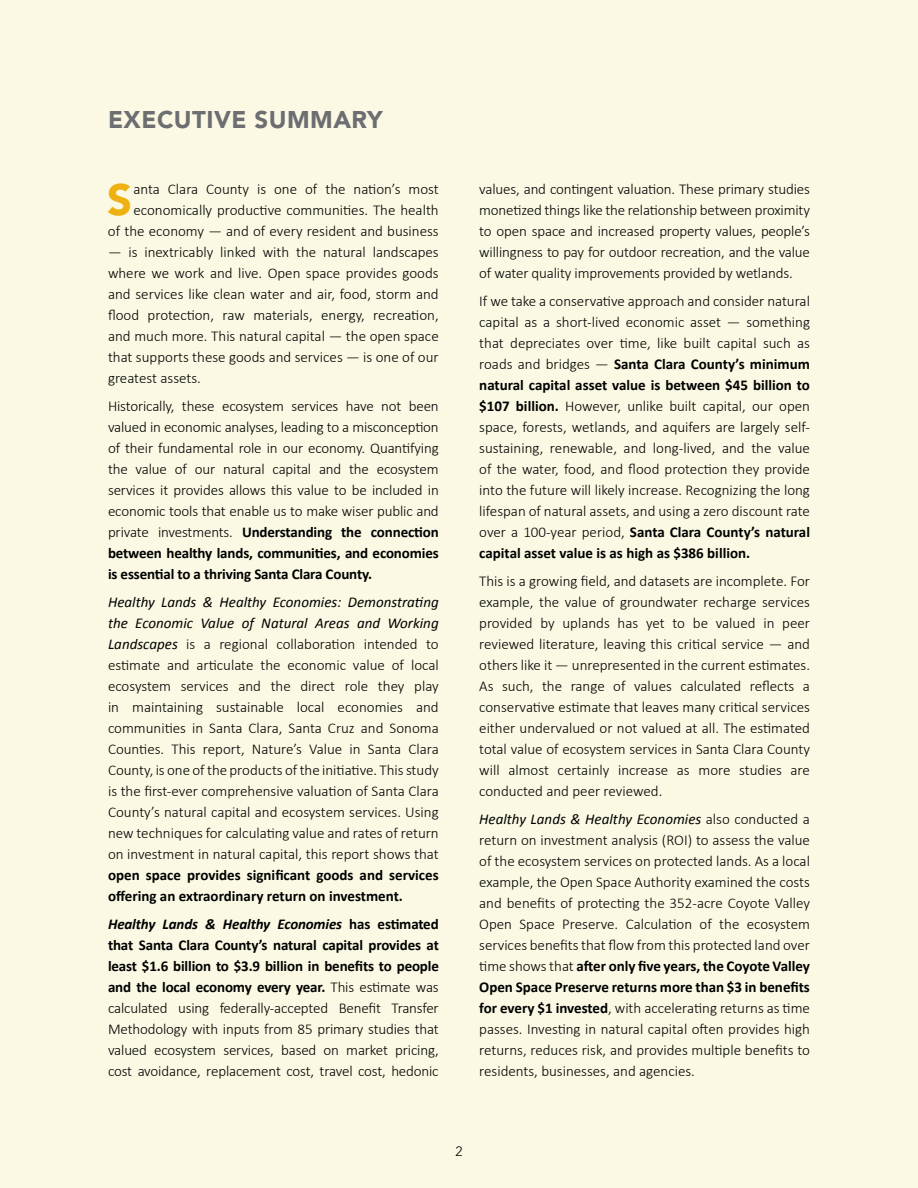
<style>
.page{position:relative;width:918px;height:1188px;background:#fbf9e3}
.page>*{position:absolute;margin:0;border:0;box-sizing:border-box;transform-origin:0 0}
.t1{font:900 43.5px "Avenir";color:#eeb111}
.t2{font:900 24px "Avenir";letter-spacing:.02em;color:#6d6e71}
.t3{font:300 15px/21px "Calibri";color:#000;text-align:justify}
.t4{font:700 15px/21px "Calibri";color:#000}
.t5{font:300 13.5px "Avenir";color:#000}
.s1{font-weight:700}
.s2{font-weight:400;font-style:italic}
.s3{font-weight:700;font-style:italic}
</style>
<div class="page">
<h2 class="t2" style="left:108px;top:105px;width:276px">EXECUTIVE SUMMARY</h2>
<h1 class="t1" style="left:107px;top:174px;width:26px">S</h1>
<p class="t3" style="left:108px;top:178px;width:332px;text-align:right">anta Clara County is one of the nation’s most economically productive communities. The health<br>of the economy — and of every resident and business</p>
<p class="t3" style="left:108px;top:241px;width:332px">— is inextricably linked with the natural landscapes where we work and live. Open space provides goods and services like clean water and air, food, storm and flood protection, raw materials, energy, recreation, and much more. This natural capital — the open space that supports these goods and services — is one of our greatest assets.</p>
<p class="t3" style="left:108px;top:395px;width:332px">Historically, these ecosystem services have not been valued in economic analyses, leading to a misconception of their fundamental role in our economy. Quantifying the value of our natural capital and the ecosystem services it provides allows this value to be included in economic tools that enable us to make wiser public and private investments. <span class="s1">Understanding the connection between healthy lands, communities, and economies is essential to a thriving Santa Clara County.</span></p>
<p class="t3" style="left:108px;top:591px;width:332px"><span class="s2">Healthy Lands &amp; Healthy Economies: Demonstrating the Economic Value of Natural Areas and Working Landscapes</span> is a regional collaboration intended to estimate and articulate the economic value of local ecosystem services and the direct role they play in maintaining sustainable local economies and communities in Santa Clara, Santa Cruz and Sonoma Counties. This report, Nature’s Value in Santa Clara County, is one ofthe products ofthe initiative. Thisstudy is the first-ever comprehensive valuation of Santa Clara County’s natural capital and ecosystem services. Using new techniques for calculating value and rates of return on investment in natural capital, this report shows that</p>
<p class="t4" style="left:108px;top:865px;width:332px">open space provides significant goods and services offering an extraordinary return on investment.</p>
<p class="t3" style="left:108px;top:913px;width:332px"><span class="s3">Healthy Lands &amp; Healthy Economies</span> <span class="s1">has estimated that Santa Clara County’s natural capital provides at least $1.6 billion to $3.9 billion in benefits to people and the local economy every year.</span> This estimate was calculated using federally-accepted Benefit Transfer Methodology with inputs from 85 primary studies that valued ecosystem services, based on market pricing, cost avoidance, replacement cost, travel cost, hedonic</p>
<p class="t3" style="left:479px;top:178px;width:332px">values, and contingent valuation. These primary studies monetized things like the relationship between proximity to open space and increased property values, people’s willingness to pay for outdoor recreation, and the value of water quality improvements provided by wetlands.</p>
<p class="t3" style="left:479px;top:290px;width:332px">If we take a conservative approach and consider natural capital as a short-lived economic asset — something that depreciates over time, like built capital such as roads and bridges — <span class="s1">Santa Clara County’s minimum natural capital asset value is between $45 billion to $107 billion.</span> However, unlike built capital, our open space, forests, wetlands, and aquifers are largely self&shy;sustaining, renewable, and long-lived, and the value of the water, food, and flood protection they provide into the future will likely increase. Recognizing the long lifespan of natural assets, and using a zero discount rate over a 100-year period, <span class="s1">Santa Clara County’s natural capital asset value is as high as $386 billion.</span></p>
<p class="t3" style="left:479px;top:570px;width:332px">This is a growing field, and datasets are incomplete. For example, the value of groundwater recharge services provided by uplands has yet to be valued in peer reviewed literature, leaving this critical service — and others like it — unrepresented in the current estimates.<br>As such, the range of values calculated reflects a conservative estimate that leaves many critical services either undervalued or not valued at all. The estimated total value of ecosystem services in Santa Clara County will almost certainly increase as more studies are conducted and peer reviewed.</p>
<p class="t3" style="left:479px;top:808px;width:332px"><span class="s2">Healthy Lands &amp; Healthy Economies</span> also conducted a return on investment analysis (ROI) to assess the value of the ecosystem services on protected lands. As a local example, the Open Space Authority examined the costs and benefits of protecting the 352-acre Coyote Valley Open Space Preserve. Calculation of the ecosystem services benefits that flow from this protected land over time shows that <span class="s1">after only five years, the Coyote Valley Open Space Preserve returns more than $3 in benefits for every $1 invested</span>, with accelerating returns as time passes. Investing in natural capital often provides high returns, reduces risk, and provides multiple benefits to residents, businesses, and agencies.</p>
<p class="t5" style="left:455px;top:1144px;width:9px">2</p>
</div>
